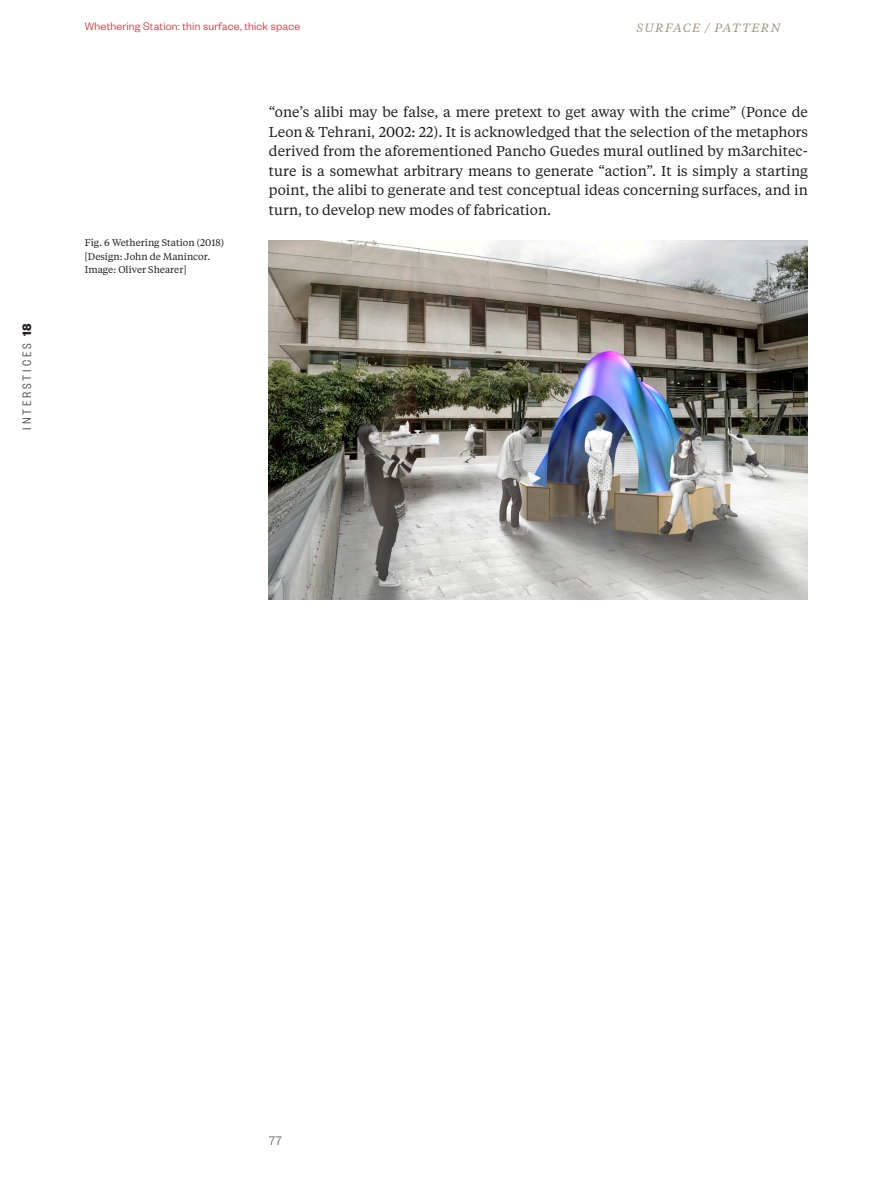
<style>
.page{position:relative;width:893px;height:1191px;background:#fff}
.page>*{position:absolute;margin:0;border:0;box-sizing:border-box;transform-origin:0 0}
._02_body{font:14.25px/19.5px "Tiempos Text";color:#231f20;text-align:justify}
.t1{font:13.5px "Founders Grotesk Cond";letter-spacing:.205em;color:#57585a}
.t2{font:300 13.5px "Founders Grotesk";color:#57585a}
.t3{font:300 12px "Founders Grotesk";letter-spacing:.02em;color:#d1232a}
.t4{font:italic 12px "Tiempos Text";letter-spacing:.11em;color:#a09780}
._02_caption{font:9.75px/13.5px "Tiempos Text";color:#231f20}
.s1{font-family:"Founders Grotesk";font-weight:700;color:#231f20}
</style>
<div class="page">
<img style="left:269px;top:240px;width:539px;height:360px">
<p class="t1" style="left:19px;top:429px;width:107px;rotate:-90deg">INTERSTICES <span class="s1">18</span></p>
<p class="t3" style="left:85px;top:19px;width:217px">Whethering Station: thin surface, thick space</p>
<p class="t4" style="left:637px;top:19px;width:145px">SURFACE / PATTERN</p>
<p class="_02_caption" style="left:85px;top:236px;width:141px">Fig. 6 Wethering Station (2018) [Design: John de Manincor.<br>Image: Oliver Shearer]</p>
<p class="_02_body" style="left:269px;top:102px;width:540px">“one’s alibi may be false, a mere pretext to get away with the crime” (Ponce de Leon &amp; Tehrani, 2002: 22). It is acknowledged that the selection of the metaphors derived from the aforementioned Pancho Guedes mural outlined by m3architec&shy;ture is a somewhat arbitrary means to generate “action”. It is simply a starting point, the alibi to generate and test conceptual ideas concerning surfaces, and in turn, to develop new modes of fabrication.</p>
<p class="t2" style="left:269px;top:1132px;width:15px">77</p>
</div>
